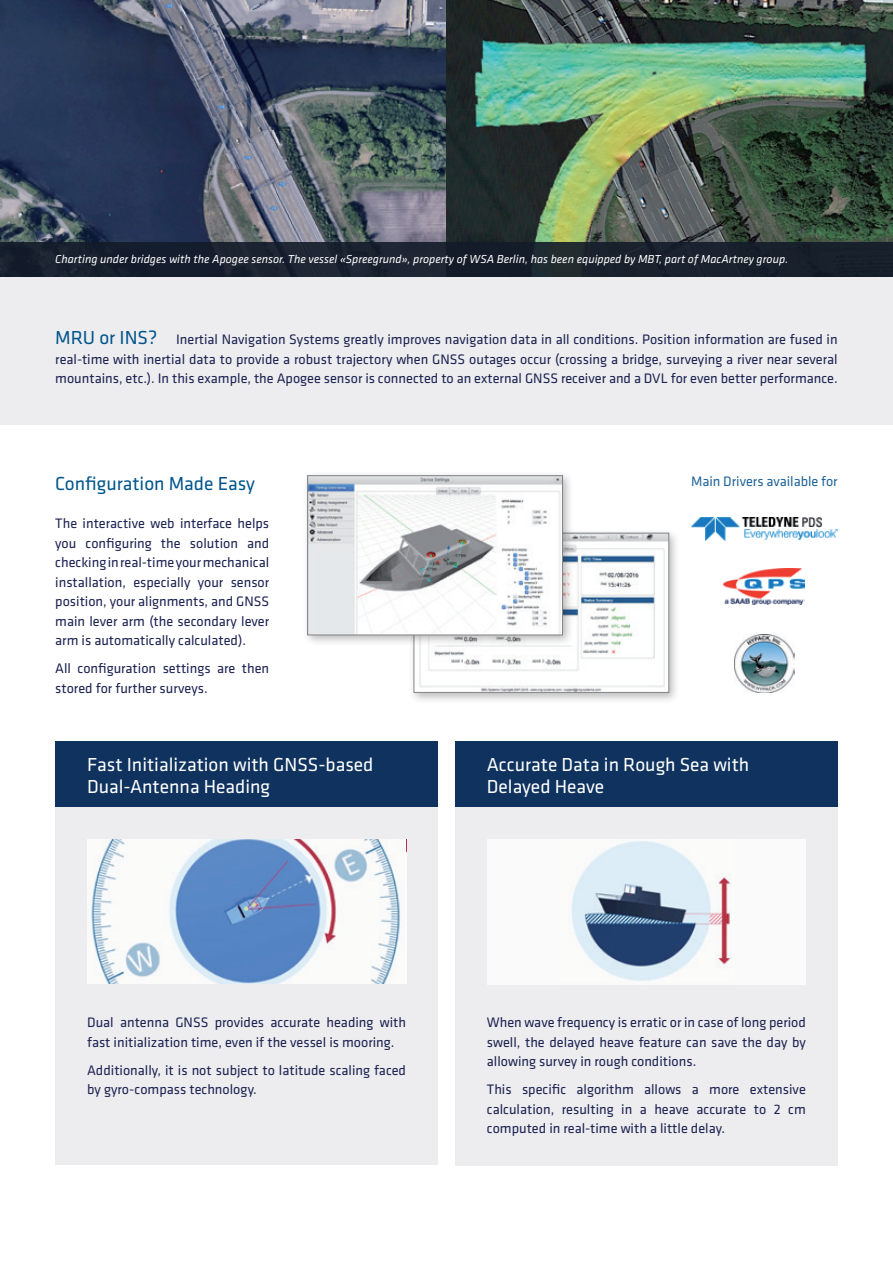
<style>
.page{position:relative;width:893px;height:1263px;background:#fff}
.page>*{position:absolute;margin:0;border:0;box-sizing:border-box;transform-origin:0 0}
.t1{font:19.5px/22.5px "Klavika Basic";color:#fff}
.t2{font:19.5px "Klavika Basic";color:#00558c}
.t3{font:14.25px/19.5px "Klavika Basic";color:#1c2251;text-align:justify}
.t4{font:14.25px "Klavika Basic";color:#216598}
.t5{font:italic 12px "Klavika Basic";color:#fff}
</style>
<div class="page">
<div style="left:0;top:277px;width:893px;height:148px;background:#ededef"></div>
<div style="left:455px;top:783px;width:383px;height:382px;background:#ededef"></div>
<div style="left:455px;top:741px;width:383px;height:66px;background:#0f335e"></div>
<div style="left:487px;top:839px;width:319px;height:145px;background:#fafafa"></div>
<img style="left:571px;top:841px;width:161px;height:140px">
<div style="left:55px;top:782px;width:383px;height:383px;background:#ededef"></div>
<div style="left:55px;top:741px;width:383px;height:66px;background:#0f335e"></div>
<img style="left:87px;top:839px;width:319px;height:145px">
<div style="left:397px;top:839px;width:9px;height:17px;background:#fafafa"></div>
<img style="left:0;top:0;width:893px;height:242px">
<div style="left:0;top:242px;width:893px;height:35px;background:#131b29"></div>
<div style="left:409px;top:528px;width:271px;height:176px;background:#231f20;opacity:.3"></div>
<img style="left:416px;top:535px;width:251px;height:155px">
<div style="left:414px;top:533px;width:255px;height:159px;border:1px solid #808285"></div>
<div style="left:302px;top:470px;width:272px;height:176px;background:#231f20;opacity:.3"></div>
<img style="left:309px;top:477px;width:252px;height:156px">
<div style="left:307px;top:475px;width:256px;height:160px;border:1px solid #808285"></div>
<img style="left:734px;top:635px;width:60px;height:57px">
<img style="left:691px;top:517px;width:147px;height:24px">
<img style="left:724px;top:568px;width:81px;height:36px">
<p class="t5" style="left:55px;top:252px;width:734px">Charting under bridges with the Apogee sensor. The vessel «Spreegrund», property of WSA Berlin, has been equipped by MBT, part of MacArtney group.</p>
<h1 class="t2" style="left:55px;top:324px;width:104px">MRU or INS?</h1>
<p class="t3" style="left:55px;top:329px;width:784px;text-indent:121px">Inertial Navigation Systems greatly improves navigation data in all conditions. Position information are fused in real-time with inertial data to provide a robust trajectory when GNSS outages occur (crossing a bridge, surveying a river near several mountains, etc.). In this example, the Apogee sensor is connected to an external GNSS receiver and a DVL for even better performance.</p>
<h1 class="t2" style="left:55px;top:471px;width:201px">Configuration Made Easy</h1>
<p class="t3" style="left:55px;top:513px;width:215px">The interactive web interface helps you configuring the solution and checking in real-time your mechanical installation, especially your sensor position, your alignments, and GNSS main lever arm (the secondary lever arm is automatically calculated).</p>
<p class="t3" style="left:55px;top:658px;width:215px">All configuration settings are then stored for further surveys.</p>
<h1 class="t1" style="left:87px;top:752px;width:288px">Fast Initialization with GNSS-based<br>Dual-Antenna Heading</h1>
<p class="t4" style="left:691px;top:472px;width:148px">Main Drivers available for</p>
<h1 class="t1" style="left:487px;top:752px;width:264px">Accurate Data in Rough Sea with<br>Delayed Heave</h1>
<p class="t3" style="left:87px;top:1012px;width:320px">Dual antenna GNSS provides accurate heading with fast initialization time, even if the vessel is mooring.</p>
<p class="t3" style="left:87px;top:1060px;width:320px">Additionally, it is not subject to latitude scaling faced by gyro-compass technology.</p>
<p class="t3" style="left:487px;top:1012px;width:320px">When wave frequency is erratic or in case of long period swell, the delayed heave feature can save the day by allowing survey in rough conditions.</p>
<p class="t3" style="left:487px;top:1079px;width:320px">This specific algorithm allows a more extensive calculation, resulting in a heave accurate to 2 cm computed in real-time with a little delay.</p>
</div>
